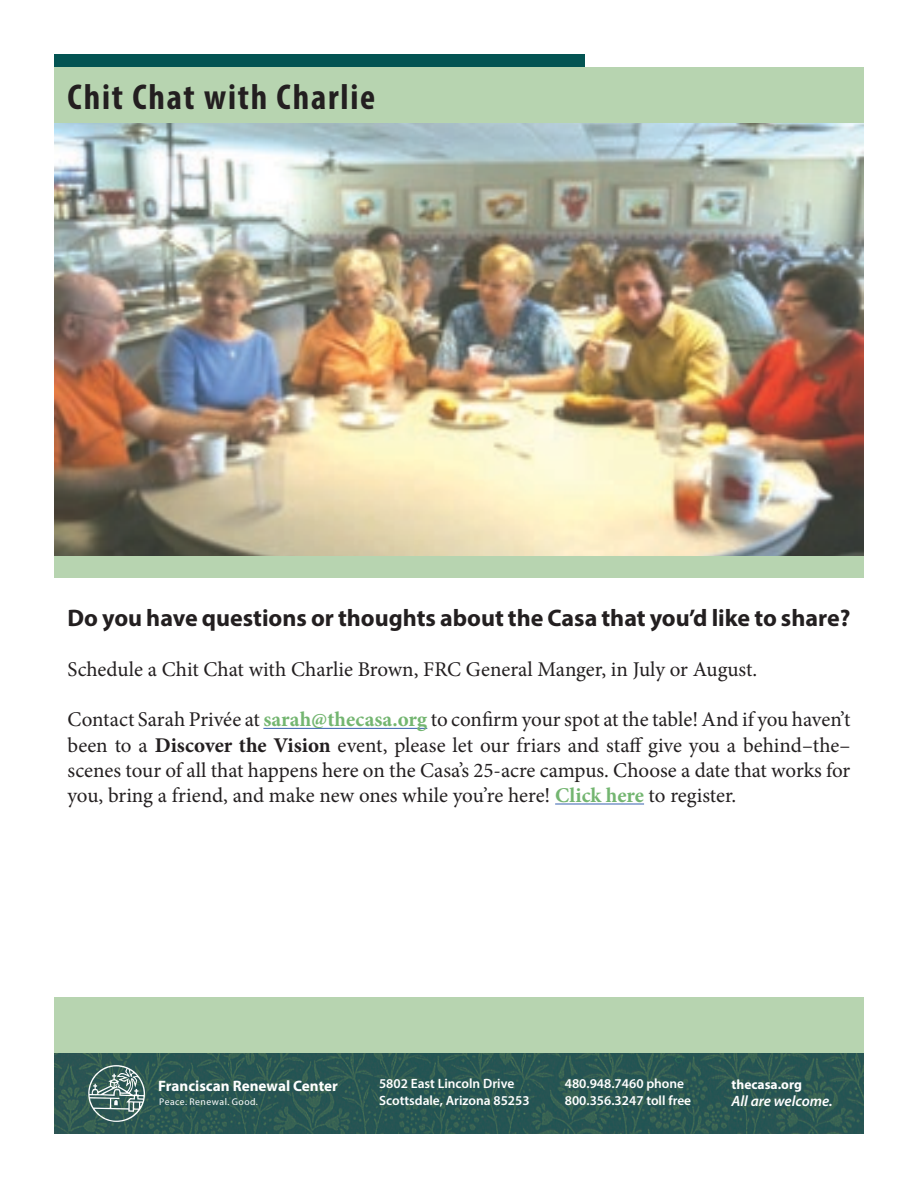
<style>
.page{position:relative;width:918px;height:1188px;background:#fff}
.page>*{position:absolute;margin:0;border:0;box-sizing:border-box;transform-origin:0 0}
.t1{font:700 condensed 36px "Myriad Pro";letter-spacing:.05em;color:#231f20}
.t2{font:700 24px "Myriad Pro";color:#231f20}
.t3{font:21px/25.2px "Minion Pro";letter-spacing:-.005em;color:#231f20;text-align:justify}
.t4{font:700 15.15px "Myriad Pro";color:#fff}
.t5{font:italic 600 15px "Myriad Pro";color:#fff}
.t6{font:600 13.5px/16.5px "Myriad Pro";color:#fff}
.t7{font:700 13.5px "Myriad Pro";color:#fff}
.t8{font:9.75px "Myriad";letter-spacing:.05em;color:#fff}
.s1{font-weight:700;color:#73b570}
.s2{font-weight:700}
</style>
<div class="page">
<img style="left:54px;top:123px;width:810px;height:434px">
<div style="left:54px;top:54px;width:530px;height:22px;background:#035453"></div>
<div style="left:54px;top:68px;width:810px;height:55px;background:#b7d4b0"></div>
<div style="left:54px;top:557px;width:810px;height:21px;background:#b7d4b0"></div>
<hr style="left:263px;top:728px;width:164px;height:1px;background:#4169b2">
<hr style="left:555px;top:803px;width:89px;height:2px;background:#4169b2">
<div style="left:54px;top:997px;width:810px;height:56px;background:#b7d4b0"></div>
<img style="left:54px;top:1053px;width:810px;height:81px">
<svg style="left:88px;top:1065px;width:57px;height:57px;background:#61817c"></svg>
<h1 class="t1" style="left:68px;top:74px;width:309px">Chit Chat with Charlie</h1>
<p class="t2" style="left:68px;top:602px;width:784px">Do you have questions or thoughts about the Casa that you’d like to share?</p>
<p class="t3" style="left:68px;top:657px;width:691px">Schedule a Chit Chat with Charlie Brown, FRC General Manger, in July or August.</p>
<p class="t3" style="left:68px;top:707px;width:785px">Contact Sarah Privée at <span class="s1">sarah@thecasa.org</span> to confirm your spot at the table! And if you haven’t been to a <span class="s2">Discover the Vision</span> event, please let our friars and staff give you a behind–the– scenes tour of all that happens here on the Casa’s 25-acre campus. Choose a date that works for you, bring a friend, and make new ones while you’re here! <span class="s1">Click here</span> to register.</p>
<p class="t4" style="left:158px;top:1076px;width:181px">Franciscan Renewal Center</p>
<p class="t6" style="left:379px;top:1075px;width:152px">5802 East Lincoln Drive<br>Scottsdale, Arizona 85253</p>
<p class="t6" style="left:565px;top:1075px;width:128px">480.948.7460 phone<br>800.356.3247 toll free</p>
<p class="t7" style="left:731px;top:1076px;width:72px">thecasa.org</p>
<p class="t5" style="left:731px;top:1091px;width:103px">All are welcome.</p>
<p class="t8" style="left:159px;top:1097px;width:100px">Peace. Renewal. Good.</p>
</div>
